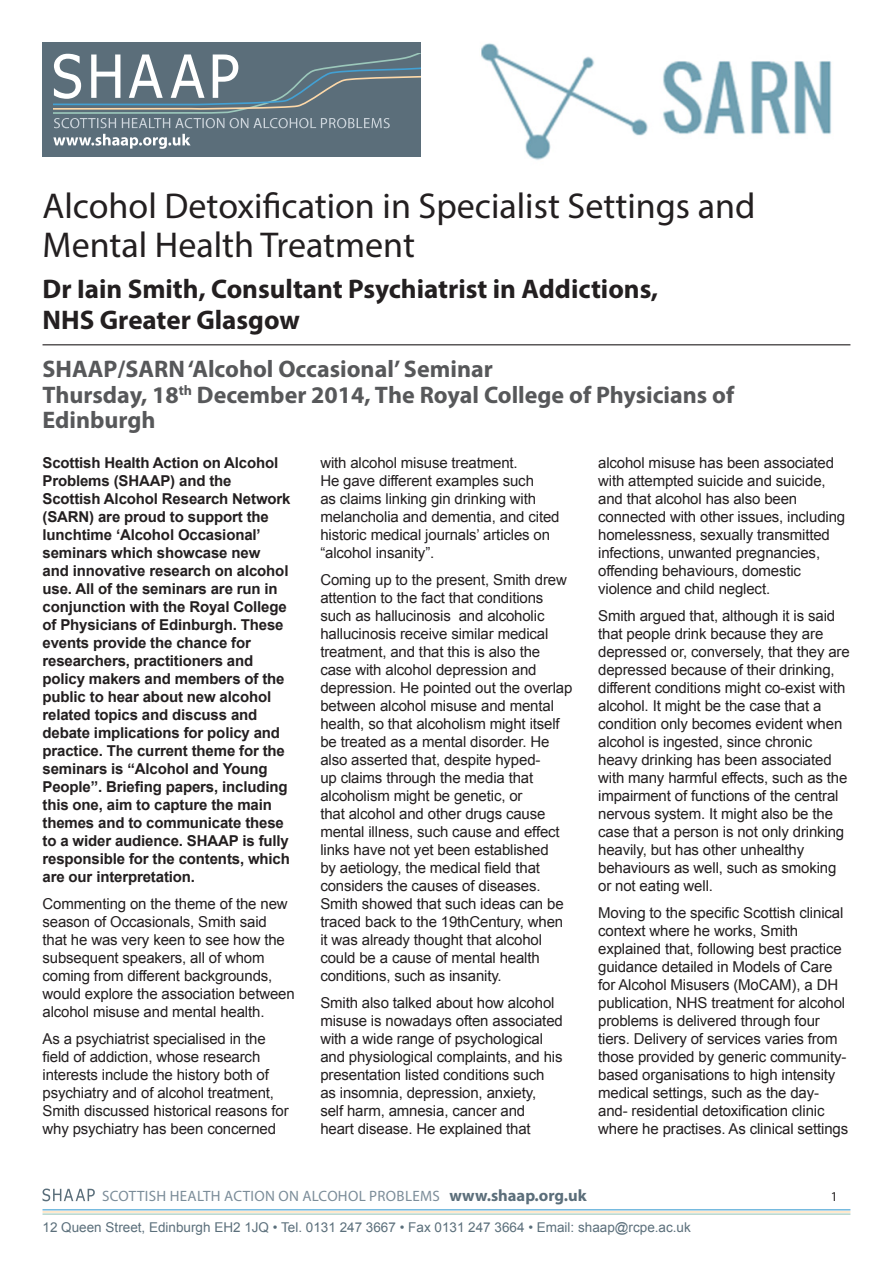
<style>
.page{position:relative;width:893px;height:1263px;background:#fff}
.page>*{position:absolute;margin:0;border:0;box-sizing:border-box;transform-origin:0 0}
.article_heading{font:36px/39px "Myriad Pro";color:#231f20}
.article_heading-2{font:700 27px/31.5px "Myriad Pro";color:#231f20}
.article_heading-3{font:700 24px/25.5px "Myriad Pro";color:#57585a}
.body{font:15px/18px "Arial";letter-spacing:-.01em;color:#231f20}
.body-2{font:700 15px/18px "Arial";letter-spacing:-.01em;color:#231f20}
.t1{font:15px "Myriad Pro";letter-spacing:.02em;color:#7c8d99}
.t2{font:13.5px "Arial";color:#5b6f7b}
.t3{font:13.5px "Myriad Pro";color:#231f20}
.s1{font-weight:700;font-size:16.5px;color:#5b6e7a}
</style>
<div class="page">
<div style="left:43px;top:43px;width:404px;height:114px;background:#5b6e7a"></div>
<svg style="left:53px;top:54px;width:368px;height:74px"></svg>
<svg style="left:53px;top:134px;width:138px;height:15px"></svg>
<hr style="left:43px;top:1209px;width:807px;height:1px;background:#43a1d4">
<hr style="left:43px;top:1211px;width:807px;height:1px;background:#fed9a9">
<hr style="left:43px;top:1213px;width:807px;height:1px;background:#9cc8bb">
<svg style="left:43px;top:1188px;width:52px;height:13px"></svg>
<img style="left:421px;top:43px;width:410px;height:117px">
<hr style="left:43px;top:344px;width:807px;height:1px;background:#231f20">
<p class="article_heading" style="left:43px;top:186px;width:714px">Alcohol Detoxification in Specialist Settings and<br>Mental Health Treatment</p>
<p class="article_heading-2" style="left:43px;top:272px;width:617px">Dr Iain Smith, Consultant Psychiatrist in Addictions,<br>NHS Greater Glasgow</p>
<p class="article_heading-3" style="left:43px;top:356px;width:693px">SHAAP/SARN ‘Alcohol Occasional’ Seminar<br>Thursday, 18<sup>th</sup> December 2014, The Royal College of Physicians of<br>Edinburgh</p>
<p class="body-2" style="left:43px;top:454px;width:250px">Scottish Health Action on Alcohol<br>Problems (SHAAP) and the<br>Scottish Alcohol Research Network (SARN) are proud to support the lunchtime ‘Alcohol Occasional’ seminars which showcase new<br>and innovative research on alcohol use. All of the seminars are run in conjunction with the Royal College of Physicians of Edinburgh. These events provide the chance for researchers, practitioners and policy makers and members of the public to hear about new alcohol related topics and discuss and debate implications for policy and practice. The current theme for the seminars is “Alcohol and Young<br>People”. Briefing papers, including this one, aim to capture the main themes and to communicate these to a wider audience. SHAAP is fully responsible for the contents, which are our interpretation.</p>
<p class="body" style="left:43px;top:895px;width:254px">Commenting on the theme of the new season of Occasionals, Smith said that he was very keen to see how the subsequent speakers, all of whom coming from different backgrounds, would explore the association between alcohol misuse and mental health.</p>
<p class="body" style="left:43px;top:1030px;width:248px">As a psychiatrist specialised in the field of addiction, whose research interests include the history both of psychiatry and of alcohol treatment, Smith discussed historical reasons for why psychiatry has been concerned</p>
<p class="body" style="left:320px;top:454px;width:241px">with alcohol misuse treatment.<br>He gave different examples such<br>as claims linking gin drinking with melancholia and dementia, and cited historic medical journals’ articles on “alcohol insanity”.</p>
<p class="body" style="left:320px;top:571px;width:254px">Coming up to the present, Smith drew attention to the fact that conditions such as hallucinosis and alcoholic hallucinosis receive similar medical treatment, and that this is also the case with alcohol depression and depression. He pointed out the overlap between alcohol misuse and mental health, so that alcoholism might itself be treated as a mental disorder. He also asserted that, despite hyped-<br>up claims through the media that alcoholism might be genetic, or<br>that alcohol and other drugs cause mental illness, such cause and effect links have not yet been established<br>by aetiology, the medical field that considers the causes of diseases.<br>Smith showed that such ideas can be traced back to the 19thCentury, when it was already thought that alcohol could be a cause of mental health conditions, such as insanity.</p>
<p class="body" style="left:320px;top:994px;width:244px">Smith also talked about how alcohol misuse is nowadays often associated with a wide range of psychological and physiological complaints, and his presentation listed conditions such as insomnia, depression, anxiety,<br>self harm, amnesia, cancer and<br>heart disease. He explained that</p>
<p class="body" style="left:598px;top:454px;width:249px">alcohol misuse has been associated with attempted suicide and suicide, and that alcohol has also been connected with other issues, including homelessness, sexually transmitted infections, unwanted pregnancies, offending behaviours, domestic violence and child neglect.</p>
<p class="body" style="left:598px;top:607px;width:253px">Smith argued that, although it is said that people drink because they are depressed or, conversely, that they are depressed because of their drinking, different conditions might co-exist with alcohol. It might be the case that a condition only becomes evident when alcohol is ingested, since chronic heavy drinking has been associated with many harmful effects, such as the impairment of functions of the central nervous system. It might also be the case that a person is not only drinking heavily, but has other unhealthy behaviours as well, such as smoking or not eating well.</p>
<p class="body" style="left:598px;top:904px;width:252px">Moving to the specific Scottish clinical context where he works, Smith explained that, following best practice guidance detailed in Models of Care for Alcohol Misusers (MoCAM), a DH publication, NHS treatment for alcohol problems is delivered through four tiers. Delivery of services varies from those provided by generic community&shy;based organisations to high intensity medical settings, such as the day&shy;and- residential detoxification clinic where he practises. As clinical settings</p>
<p class="t1" style="left:102px;top:1187px;width:486px">SCOTTISH HEALTH ACTION ON ALCOHOL PROBLEMS <span class="s1">www.shaap.org.uk</span></p>
<p class="t3" style="left:831px;top:1188px;width:8px">1</p>
<p class="t2" style="left:43px;top:1219px;width:650px">12 Queen Street, Edinburgh EH2 1JQ • Tel. 0131 247 3667 • Fax 0131 247 3664 • Email: shaap@rcpe.ac.uk</p>
</div>
